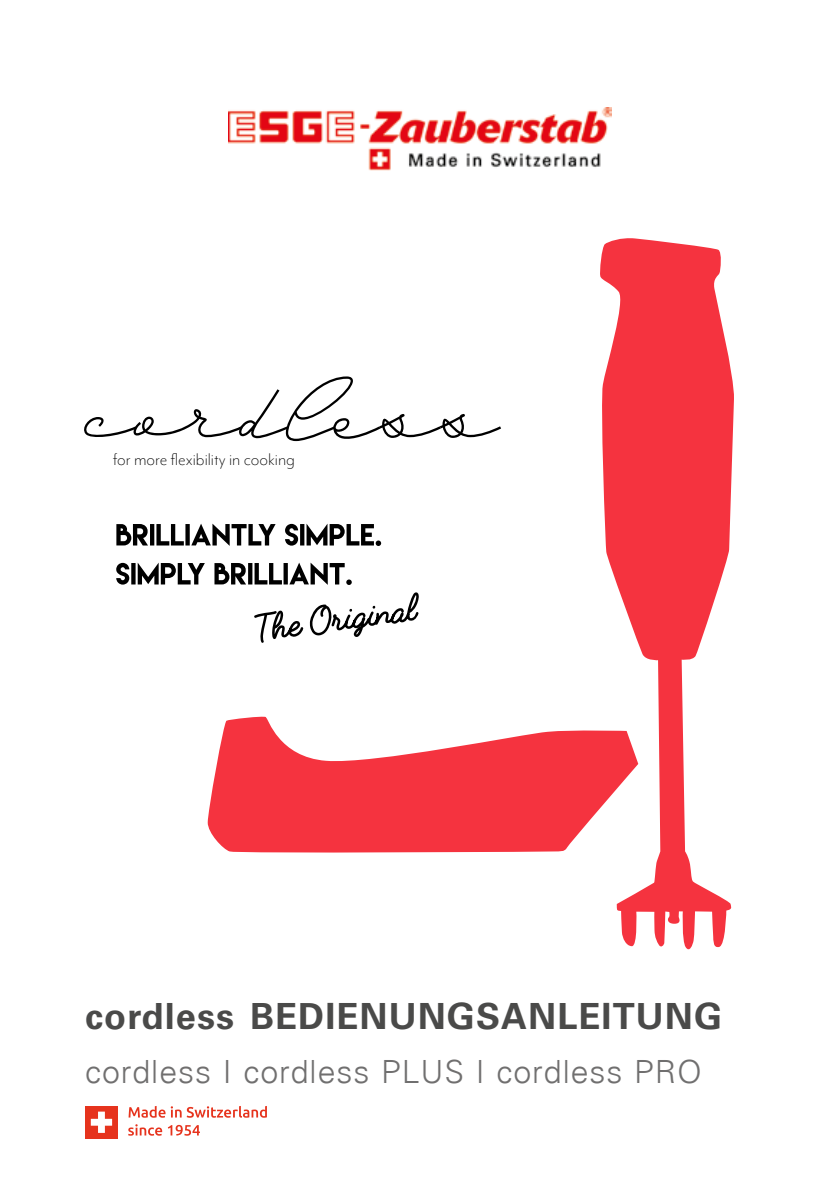
<style>
.page{position:relative;width:840px;height:1191px;background:#fff}
.page>*{position:absolute;margin:0;border:0;box-sizing:border-box;transform-origin:0 0}
.t1{font:89.8px "Mina";color:#000}
.t2{font:700 36px "Univers LT Std";letter-spacing:.03em;color:#4a4a49}
.t3{font:300 32px "Univers";letter-spacing:.03em;color:#706f6f}
.t4{font:300 19.4px "Mr Eaves Mod OT";color:#000}
</style>
<div class="page">
<img style="left:228px;top:107px;width:383px;height:63px">
<div style="left:85px;top:1106px;width:33px;height:32px;background:#e6331d"></div>
<svg style="left:91px;top:1111px;width:21px;height:21px"></svg>
<svg style="left:128px;top:1124px;width:72px;height:11px"></svg>
<svg style="left:128px;top:1106px;width:139px;height:11px"></svg>
<svg style="left:116px;top:562px;width:235px;height:23px"></svg>
<svg style="left:116px;top:523px;width:265px;height:23px"></svg>
<svg style="left:254px;top:592px;width:164px;height:51px"></svg>
<svg style="left:207px;top:716px;width:392px;height:137px;fill:#f5333f"></svg>
<svg style="left:599px;top:238px;width:134px;height:711px;fill:#f5333f"></svg>
<h1 class="t1" style="left:85px;top:351px;width:416px">cordless</h1>
<p class="t4" style="left:113px;top:449px;width:183px">for more flexibility in cooking</p>
<p class="t2" style="left:85px;top:995px;width:638px">cordless BEDIENUNGSANLEITUNG</p>
<p class="t3" style="left:85px;top:1052px;width:618px">cordless I cordless PLUS I cordless PRO</p>
</div>
